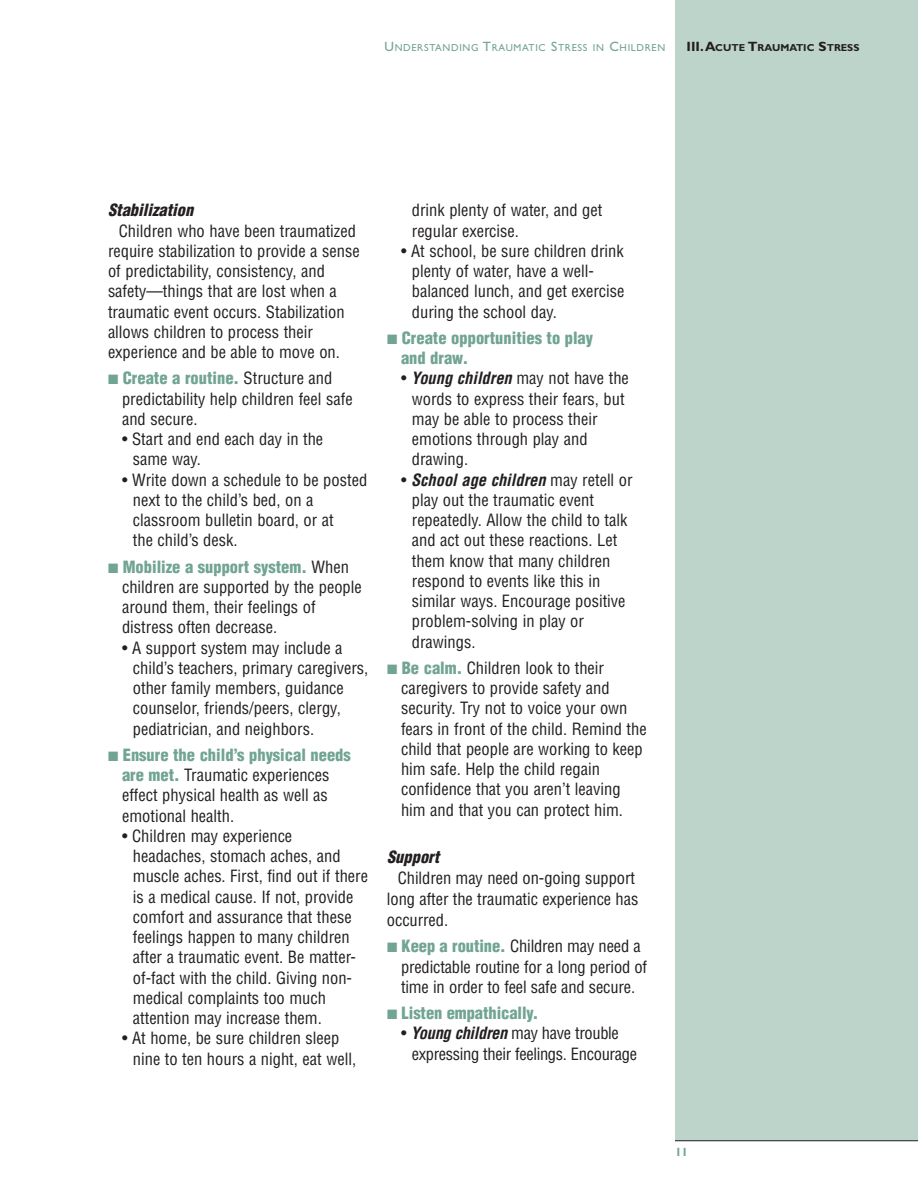
<style>
.page{position:relative;width:918px;height:1188px;background:#fff}
.page>*{position:absolute;margin:0;border:0;box-sizing:border-box;transform-origin:0 0}
.t1{font:condensed 16.5px/20.2px "Helvetica";color:#231f20}
.t2{font:condensed 16.5px/20.2px "Helvetica";letter-spacing:-.02em;color:#231f20}
.t3{font:900 condensed 16.5px/20.2px "Helvetica";color:#71a492}
.t4{font:italic 900 condensed 16.5px "Helvetica";color:#231f20}
.t5{font:700 12px "Gill Sans";color:#71a492}
.t6{font:10.2px "Gill Sans";letter-spacing:.065em;color:#71a492}
.t7{font:700 10.2px "Gill Sans";color:#231f20}
.s1{font-size:13.5px}
.s2{color:#71a492}
.s3{font-weight:900;color:#71a492}
.s4{font-weight:700;font-style:italic}
</style>
<div class="page">
<div style="left:675px;top:0;width:243px;height:1141px;background:#bdd4cb"></div>
<hr style="left:675px;top:1140px;width:243px;height:1px;background:#231f20">
<p class="t6" style="left:384px;top:44px;width:282px"><span class="s1">U</span>NDERSTANDING <span class="s1">T</span>RAUMATIC <span class="s1">S</span>TRESS IN <span class="s1">C</span>HILDREN</p>
<p class="t7" style="left:687px;top:44px;width:174px"><span class="s1">III.A</span>CUTE <span class="s1">T</span>RAUMATIC <span class="s1">S</span>TRESS</p>
<p class="t4" style="left:108px;top:204px;width:87px">Stabilization</p>
<p class="t1" style="left:108px;top:222px;width:253px;text-indent:11px">Children who have been traumatized require stabilization to provide a sense of predictability, consistency, and safety—things that are lost when a traumatic event occurs. Stabilization allows children to process their experience and be able to move on.</p>
<p class="t1" style="left:122px;top:370px;width:232px;text-indent:-14px"><span class="s2">■</span> <span class="s3">Create a routine.</span> Structure and predictability help children feel safe and secure.</p>
<p class="t1" style="left:133px;top:430px;width:192px;text-indent:-11px">• Start and end each day in the same way.</p>
<p class="t1" style="left:133px;top:471px;width:236px;text-indent:-11px">• Write down a schedule to be posted next to the child’s bed, on a classroom bulletin board, or at<br>the child’s desk.</p>
<p class="t1" style="left:122px;top:558px;width:241px;text-indent:-14px"><span class="s2">■</span> <span class="s3">Mobilize a support system.</span> When children are supported by the people around them, their feelings of distress often decrease.</p>
<p class="t1" style="left:133px;top:639px;width:237px;text-indent:-11px">• A support system may include a child’s teachers, primary caregivers, other family members, guidance counselor, friends/peers, clergy, pediatrician, and neighbors.</p>
<p class="t1" style="left:122px;top:746px;width:230px;text-indent:-14px"><span class="s2">■</span> <span class="s3">Ensure the child’s physical needs are met.</span> Traumatic experiences effect physical health as well as emotional health.</p>
<p class="t1" style="left:133px;top:827px;width:237px;text-indent:-11px">• Children may experience headaches, stomach aches, and muscle aches. First, find out if there is a medical cause. If not, provide comfort and assurance that these feelings happen to many children after a traumatic event. Be matter&shy;of-fact with the child. Giving non&shy;medical complaints too much attention may increase them.</p>
<p class="t1" style="left:133px;top:1030px;width:225px;text-indent:-11px">• At home, be sure children sleep nine to ten hours a night, eat well,</p>
<p class="t1" style="left:412px;top:202px;width:192px">drink plenty of water, and get regular exercise.</p>
<p class="t1" style="left:412px;top:242px;width:214px;text-indent:-11px">• At school, be sure children drink plenty of water, have a well&shy;balanced lunch, and get exercise during the school day.</p>
<p class="t3" style="left:401px;top:329px;width:194px;text-indent:-14px">■ Create opportunities to play and draw.</p>
<p class="t1" style="left:412px;top:370px;width:219px;text-indent:-11px">• <span class="s4">Young children</span> may not have the words to express their fears, but may be able to process their emotions through play and drawing.</p>
<p class="t1" style="left:412px;top:471px;width:222px;text-indent:-11px">• <span class="s4">School age children</span> may retell or play out the traumatic event repeatedly. Allow the child to talk and act out these reactions. Let them know that many children respond to events like this in similar ways. Encourage positive problem-solving in play or drawings.</p>
<p class="t1" style="left:401px;top:659px;width:247px;text-indent:-14px"><span class="s2">■</span> <span class="s3">Be calm.</span> Children look to their caregivers to provide safety and security. Try not to voice your own fears in front of the child. Remind the child that people are working to keep him safe. Help the child regain confidence that you aren’t leaving him and that you can protect him.</p>
<p class="t4" style="left:387px;top:851px;width:54px">Support</p>
<p class="t1" style="left:387px;top:869px;width:253px;line-height:21px;text-indent:11px">Children may need on-going support long after the traumatic experience has occurred.</p>
<p class="t1" style="left:401px;top:937px;width:248px;text-indent:-14px"><span class="s2">■</span> <span class="s3">Keep a routine.</span> Children may need a predictable routine for a long period of time in order to feel safe and secure.</p>
<p class="t3" style="left:387px;top:1004px;width:153px">■ Listen empathically.</p>
<p class="t2" style="left:412px;top:1025px;width:227px;text-indent:-11px">• <span class="s4">Young children</span> may have trouble expressing their feelings. Encourage</p>
<p class="t5" style="left:675px;top:1147px;width:15px">11</p>
</div>
